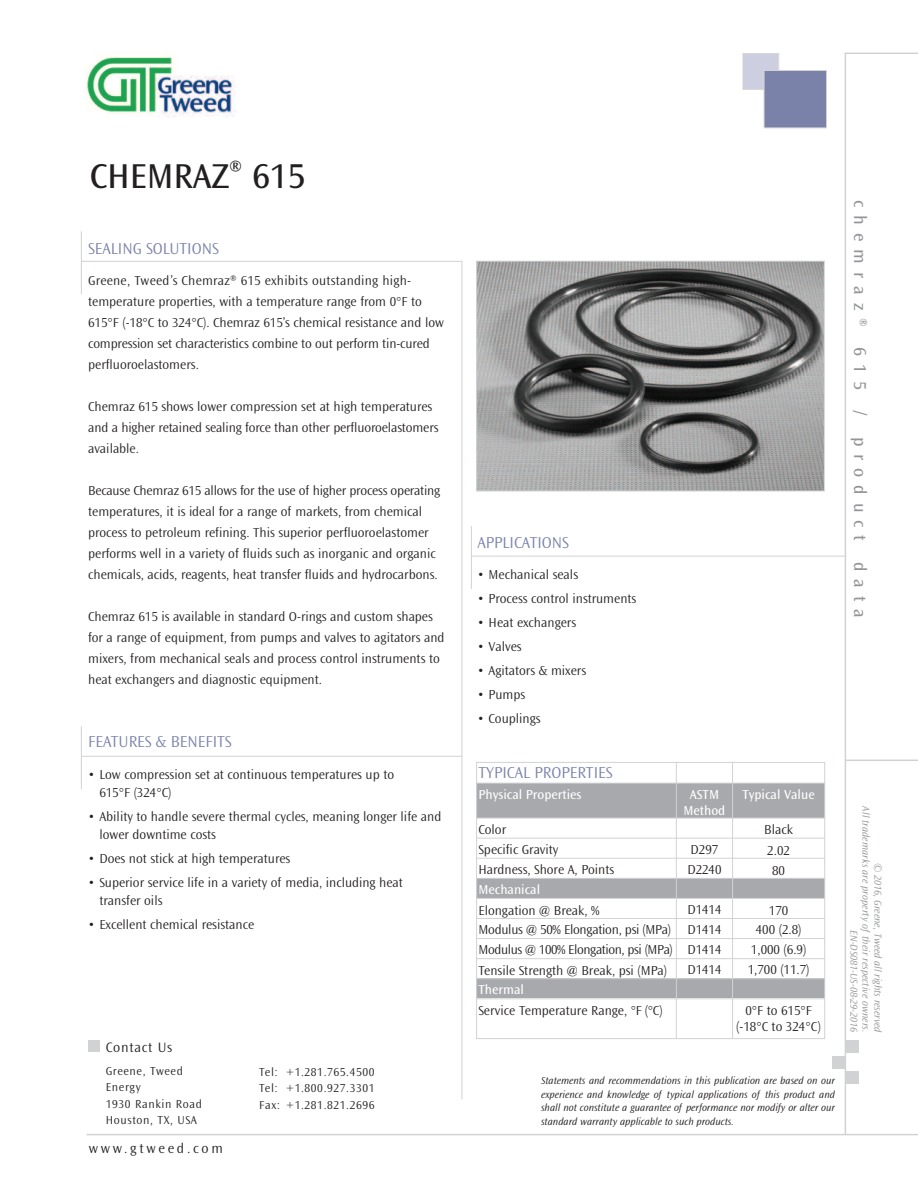
<style>
.page{position:relative;width:918px;height:1188px;background:#fff}
.page>*{position:absolute;margin:0;border:0;box-sizing:border-box;transform-origin:0 0}
.t1{font:36px "Ocean Sans Std";color:#231f20}
.t2{font:18px "Ocean Sans Std";letter-spacing:.44em;color:#939598}
.t3{font:300 16.5px "Ocean Sans Std";color:#7a82aa}
.t4{font:300 14.25px "Ocean Sans Std";letter-spacing:.19em;color:#231f20}
.t5{font:300 14.25px "Ocean Sans Std";letter-spacing:.05em;color:#231f20}
.t6{font:300 13.5px/21px "Ocean Sans Std";color:#231f20}
.t7{font:13.5px/16.2px "Ocean Sans Std";color:#fff;text-align:center}
.t8{font:300 13.5px "Ocean Sans Std";letter-spacing:-.03em;color:#231f20}
.t9{font:300 13.5px "Ocean Sans Std";letter-spacing:-.02em;color:#231f20}
.t10{font:300 12px/16.5px "Ocean Sans Std";letter-spacing:.05em;color:#231f20}
.t11{font:italic 300 10.5px/13.5px "Ocean Sans Std";color:#231f20;text-align:justify}
.t12{font:italic 300 10.5px/12px "Ocean Sans Std";color:#939598;text-align:right}
</style>
<div class="page">
<img style="left:86px;top:52px;width:150px;height:65px">
<div style="left:88px;top:1040px;width:12px;height:12px;background:#d1d2d4"></div>
<hr style="left:845px;top:53px;width:1px;height:1081px;background:#d1d2d4">
<hr style="left:846px;top:760px;width:72px;height:1px;background:#d1d2d4">
<hr style="left:845px;top:53px;width:73px;height:1px;background:#d1d2d4">
<div style="left:846px;top:1071px;width:13px;height:13px;background:#d1d2d4"></div>
<div style="left:832px;top:1056px;width:13px;height:13px;background:#d1d2d4"></div>
<div style="left:846px;top:1040px;width:13px;height:13px;background:#d1d2d4"></div>
<div style="left:743px;top:54px;width:35px;height:35px;background:#cdcfe0"></div>
<div style="left:743px;top:53px;width:36px;height:37px;border:1px solid #d1d2d4"></div>
<div style="left:764px;top:71px;width:62px;height:56px;background:#7a82aa"></div>
<div style="left:764px;top:70px;width:63px;height:58px;border:1px solid #d1d2d4"></div>
<hr style="left:462px;top:261px;width:1px;height:838px;background:#d1d2d4">
<hr style="left:81px;top:261px;width:381px;height:1px;background:#d1d2d4">
<hr style="left:81px;top:231px;width:1px;height:63px;background:#d1d2d4">
<hr style="left:471px;top:556px;width:374px;height:1px;background:#d1d2d4">
<hr style="left:471px;top:526px;width:1px;height:63px;background:#d1d2d4">
<div style="left:476px;top:783px;width:200px;height:35px;background:#a8a9ad"></div>
<div style="left:676px;top:783px;width:57px;height:35px;background:#a8a9ad"></div>
<div style="left:733px;top:783px;width:92px;height:35px;background:#a8a9ad"></div>
<div style="left:476px;top:878px;width:200px;height:20px;background:#a8a9ad"></div>
<div style="left:676px;top:878px;width:57px;height:20px;background:#a8a9ad"></div>
<div style="left:733px;top:878px;width:92px;height:20px;background:#a8a9ad"></div>
<div style="left:476px;top:979px;width:200px;height:20px;background:#a8a9ad"></div>
<div style="left:676px;top:979px;width:57px;height:20px;background:#a8a9ad"></div>
<div style="left:733px;top:979px;width:92px;height:20px;background:#a8a9ad"></div>
<hr style="left:476px;top:762px;width:1px;height:277px;background:#d1d2d4">
<hr style="left:676px;top:762px;width:1px;height:277px;background:#d1d2d4">
<hr style="left:732px;top:762px;width:1px;height:277px;background:#d1d2d4">
<hr style="left:824px;top:762px;width:1px;height:277px;background:#d1d2d4">
<hr style="left:476px;top:762px;width:349px;height:1px;background:#d1d2d4">
<hr style="left:476px;top:783px;width:349px;height:1px;background:#d1d2d4">
<hr style="left:476px;top:818px;width:349px;height:1px;background:#d1d2d4">
<hr style="left:476px;top:838px;width:349px;height:1px;background:#d1d2d4">
<hr style="left:476px;top:858px;width:349px;height:1px;background:#d1d2d4">
<hr style="left:476px;top:878px;width:349px;height:1px;background:#d1d2d4">
<hr style="left:476px;top:898px;width:349px;height:1px;background:#d1d2d4">
<hr style="left:476px;top:918px;width:349px;height:1px;background:#d1d2d4">
<hr style="left:476px;top:938px;width:349px;height:1px;background:#d1d2d4">
<hr style="left:476px;top:958px;width:349px;height:1px;background:#d1d2d4">
<hr style="left:476px;top:978px;width:349px;height:1px;background:#d1d2d4">
<hr style="left:476px;top:998px;width:349px;height:1px;background:#d1d2d4">
<hr style="left:476px;top:1038px;width:349px;height:1px;background:#d1d2d4">
<img style="left:478px;top:263px;width:345px;height:226px">
<div style="left:476px;top:261px;width:349px;height:230px;border:1px solid #d1d2d4"></div>
<hr style="left:81px;top:756px;width:381px;height:1px;background:#d1d2d4">
<hr style="left:81px;top:726px;width:1px;height:63px;background:#d1d2d4">
<hr style="left:87px;top:1134px;width:831px;height:1px;background:#d1d2d4">
<h1 class="t1" style="left:90px;top:162px;width:217px">CHEMRAZ<sup>®</sup> 615</h1>
<p class="t3" style="left:88px;top:242px;width:132px">SEALING SOLUTIONS</p>
<p class="t6" style="left:88px;top:271px;width:357px">Greene, Tweed’s Chemraz® 615 exhibits outstanding high&shy;temperature properties, with a temperature range from 0°F to 615°F (-18°C to 324°C). Chemraz 615’s chemical resistance and low compression set characteristics combine to out perform tin-cured perfluoroelastomers.</p>
<p class="t6" style="left:88px;top:397px;width:352px">Chemraz 615 shows lower compression set at high temperatures and a higher retained sealing force than other perfluoroelastomers available.</p>
<p class="t6" style="left:88px;top:481px;width:354px">Because Chemraz 615 allows for the use of higher process operating temperatures, it is ideal for a range of markets, from chemical process to petroleum refining. This superior perfluoroelastomer performs well in a variety of fluids such as inorganic and organic chemicals, acids, reagents, heat transfer fluids and hydrocarbons.</p>
<p class="t6" style="left:88px;top:607px;width:358px">Chemraz 615 is available in standard O-rings and custom shapes for a range of equipment, from pumps and valves to agitators and mixers, from mechanical seals and process control instruments to heat exchangers and diagnostic equipment.</p>
<p class="t3" style="left:88px;top:735px;width:145px">FEATURES &amp; BENEFITS</p>
<p class="t6" style="left:99px;top:766px;width:296px;line-height:18px;text-indent:-11px">• Low compression set at continuous temperatures up to<br>615°F (324°C)</p>
<p class="t6" style="left:99px;top:808px;width:343px;line-height:18px;text-indent:-11px">• Ability to handle severe thermal cycles, meaning longer life and lower downtime costs</p>
<p class="t6" style="left:88px;top:848px;width:204px">• Does not stick at high temperatures</p>
<p class="t6" style="left:99px;top:874px;width:305px;line-height:18px;text-indent:-11px">• Superior service life in a variety of media, including heat transfer oils</p>
<p class="t6" style="left:88px;top:914px;width:168px">• Excellent chemical resistance</p>
<p class="t3" style="left:477px;top:536px;width:93px">APPLICATIONS</p>
<p class="t6" style="left:477px;top:565px;width:102px">• Mechanical seals</p>
<p class="t6" style="left:477px;top:589px;width:160px">• Process control instruments</p>
<p class="t6" style="left:477px;top:613px;width:100px">• Heat exchangers</p>
<p class="t6" style="left:477px;top:637px;width:46px">• Valves</p>
<p class="t6" style="left:477px;top:661px;width:110px">• Agitators &amp; mixers</p>
<p class="t6" style="left:477px;top:685px;width:49px">• Pumps</p>
<p class="t6" style="left:477px;top:709px;width:65px">• Couplings</p>
<p class="t3" style="left:478px;top:767px;width:135px">TYPICAL PROPERTIES</p>
<p class="t7" style="left:478px;top:787px;width:104px">Physical Properties</p>
<p class="t7" style="left:684px;top:787px;width:43px">ASTM<br>Method</p>
<p class="t7" style="left:743px;top:787px;width:74px">Typical Value</p>
<p class="t6" style="left:478px;top:820px;width:29px">Color</p>
<p class="t6" style="left:764px;top:820px;width:30px">Black</p>
<p class="t6" style="left:478px;top:840px;width:82px">Specific Gravity</p>
<p class="t6" style="left:691px;top:840px;width:29px">D297</p>
<p class="t6" style="left:767px;top:841px;width:24px">2.02</p>
<p class="t6" style="left:478px;top:860px;width:137px">Hardness, Shore A, Points</p>
<p class="t6" style="left:687px;top:860px;width:36px">D2240</p>
<p class="t6" style="left:772px;top:861px;width:14px">80</p>
<p class="t7" style="left:478px;top:882px;width:63px">Mechanical</p>
<p class="t6" style="left:478px;top:900px;width:123px">Elongation @ Break, %</p>
<p class="t6" style="left:687px;top:900px;width:36px">D1414</p>
<p class="t6" style="left:769px;top:901px;width:21px">170</p>
<p class="t9" style="left:478px;top:924px;width:245px">Modulus @ 50% Elongation, psi (MPa) D1414</p>
<p class="t6" style="left:756px;top:920px;width:47px">400 (2.8)</p>
<p class="t8" style="left:478px;top:944px;width:245px">Modulus @ 100% Elongation, psi (MPa) D1414</p>
<p class="t6" style="left:751px;top:940px;width:57px">1,000 (6.9)</p>
<p class="t6" style="left:478px;top:961px;width:190px">Tensile Strength @ Break, psi (MPa)</p>
<p class="t6" style="left:687px;top:960px;width:36px">D1414</p>
<p class="t6" style="left:748px;top:960px;width:63px">1,700 (11.7)</p>
<p class="t7" style="left:478px;top:983px;width:47px">Thermal</p>
<p class="t6" style="left:478px;top:1000px;width:186px">Service Temperature Range, °F (°C)</p>
<p class="t6" style="left:736px;top:1003px;width:86px;line-height:16.2px;text-align:center">0°F to 615°F (-18°C to 324°C)</p>
<p class="t5" style="left:106px;top:1042px;width:68px">Contact Us</p>
<p class="t10" style="left:106px;top:1063px;width:98px">Greene, Tweed<br>Energy<br>1930 Rankin Road<br>Houston, TX, USA</p>
<p class="t10" style="left:259px;top:1064px;width:117px;text-align:justify">Tel: +1.281.765.4500<br>Tel: +1.800.927.3301<br>Fax: +1.281.821.2696</p>
<p class="t11" style="left:541px;top:1074px;width:295px">Statements and recommendations in this publication are based on our experience and knowledge of typical applications of this product and shall not constitute a guarantee of performance nor modify or alter our standard warranty applicable to such products.</p>
<p class="t4" style="left:89px;top:1143px;width:136px">www.gtweed.com</p>
<h2 class="t2" style="left:867px;top:200px;width:419px;rotate:90deg">chemraz® 615 / product data</h2>
<p class="t12" style="left:883px;top:806px;width:228px;rotate:90deg">© 2016, Greene, Tweed all rights reserved<br>All trademarks are property of their respective owners.<br>EN-DS081-US-08-29-2016</p>
</div>
